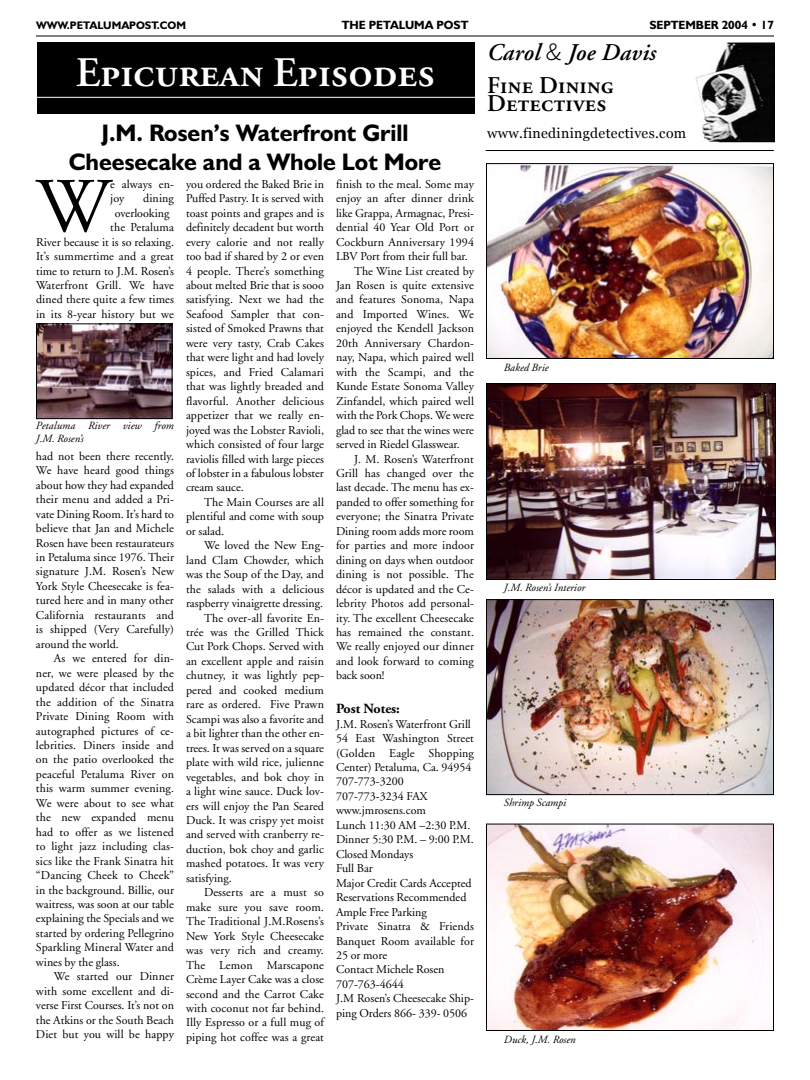
<style>
.page{position:relative;width:810px;height:1080px;background:#fff}
.page>*{position:absolute;margin:0;border:0;box-sizing:border-box;transform-origin:0 0}
.BODY_TEXT_PARAGRAGPH_4{font:77.4px "Adobe Garamond";color:#000}
.t1{font:42px "Adobe Garamond Semibold SC";color:#fff}
._1_Main_headline{font:700 24px "Humanist 521 BT";color:#000}
.t2{font:24px/18px "Adobe Garamond Semibold SC";letter-spacing:.01em;color:#000}
.t3{font:italic 600 24px "Adobe Garamond";letter-spacing:.01em;color:#000}
.t4{font:14px "Georgia";letter-spacing:.025em;color:#000}
.Body_Text{font:700 14px "Adobe Garamond";color:#000}
.Body_Text-2{font:12px/14.5px "Adobe Garamond";color:#000;text-align:justify}
.BODY_TEXT_PARAGRAGPH_4-2{font:12px/14.5px "Adobe Garamond";letter-spacing:.01em;color:#000}
.t5{font:700 12px "Humanist 521 BT";color:#000}
.Body_Text-3{font:italic 11px/13.3px "Adobe Garamond";color:#000}
.t6{font:700 11px "Humanist 521 BT";color:#000}
.s1{font-family:"Humanist 521 BT";font-weight:300}
</style>
<div class="page">
<hr style="left:36px;top:36px;width:738px;height:1px;background:#000">
<div style="left:37px;top:42px;width:438px;height:72px;background:#000"></div>
<img style="left:695px;top:42px;width:80px;height:100px">
<hr style="left:37px;top:97px;width:438px;height:1px;background:#fff">
<hr style="left:486px;top:150px;width:288px;height:1px;background:#000">
<img style="left:488px;top:165px;width:284px;height:192px">
<div style="left:486px;top:163px;width:288px;height:196px;border:1px solid #000"></div>
<img style="left:38px;top:325px;width:133px;height:92px">
<div style="left:36px;top:323px;width:137px;height:96px;border:1px solid #000"></div>
<img style="left:488px;top:601px;width:284px;height:192px">
<div style="left:486px;top:599px;width:288px;height:196px;border:1px solid #000"></div>
<img style="left:488px;top:385px;width:286px;height:193px">
<div style="left:486px;top:383px;width:290px;height:197px;border:1px solid #000"></div>
<img style="left:488px;top:826px;width:284px;height:203px">
<div style="left:486px;top:824px;width:288px;height:207px;border:1px solid #000"></div>
<p class="t6" style="left:36px;top:18px;width:152px">WWW.PETALUMAPOST.COM</p>
<p class="t5" style="left:342px;top:18px;width:128px">THE PETALUMA POST</p>
<p class="t5" style="left:649px;top:18px;width:126px">SEPTEMBER 2004 • 17</p>
<p class="t1" style="left:76px;top:49px;width:361px">Epicurean Episodes</p>
<p class="t3" style="left:487px;top:40px;width:171px">Carol <span class="s1">&amp;</span> Joe Davis</p>
<p class="t2" style="left:487px;top:77px;width:128px">Fine Dining<br>Detectives</p>
<p class="t4" style="left:487px;top:126px;width:201px">www.finediningdetectives.com</p>
<p class="_1_Main_headline" style="left:101px;top:118px;width:309px">J.M. Rosen’s Waterfront Grill</p>
<p class="_1_Main_headline" style="left:69px;top:147px;width:374px">Cheesecake and a Whole Lot More</p>
<p class="Body_Text-2" style="left:186px;top:177px;width:140px">you ordered the Baked Brie in Puffed Pastry. It is served with toast points and grapes and is definitely decadent but worth every calorie and not really too bad if shared by 2 or even 4 people. There’s something about melted Brie that is sooo satisfying. Next we had the Seafood Sampler that con&shy;sisted of Smoked Prawns that were very tasty, Crab Cakes that were light and had lovely spices, and Fried Calamari that was lightly breaded and flavorful. Another delicious appetizer that we really en&shy;joyed was the Lobster Ravioli, which consisted of four large raviolis filled with large pieces of lobster in a fabulous lobster cream sauce.</p>
<p class="Body_Text-2" style="left:186px;top:495px;width:139px;text-indent:18px">The Main Courses are all plentiful and come with soup or salad.</p>
<p class="Body_Text-2" style="left:186px;top:539px;width:140px;text-indent:18px">We loved the New Eng&shy;land Clam Chowder, which was the Soup of the Day, and the salads with a delicious raspberry vinaigrette dressing.</p>
<p class="Body_Text-2" style="left:186px;top:611px;width:140px;text-indent:18px">The over-all favorite En&shy;trée was the Grilled Thick Cut Pork Chops. Served with an excellent apple and raisin chutney, it was lightly pep&shy;pered and cooked medium rare as ordered. Five Prawn Scampi was also a favorite and a bit lighter than the other en&shy;trees. It was served on a square plate with wild rice, julienne vegetables, and bok choy in a light wine sauce. Duck lov&shy;ers will enjoy the Pan Seared Duck. It was crispy yet moist and served with cranberry re&shy;duction, bok choy and garlic mashed potatoes. It was very satisfying.</p>
<p class="Body_Text-2" style="left:186px;top:886px;width:140px;text-indent:18px">Desserts are a must so make sure you save room.<br>The Traditional J.M.Rosens’s New York Style Cheesecake was very rich and creamy.<br>The Lemon Marscapone Crème Layer Cake was a close second and the Carrot Cake with coconut not far behind.<br>Illy Espresso or a full mug of piping hot coffee was a great</p>
<p class="BODY_TEXT_PARAGRAGPH_4" style="left:36px;top:165px;width:76px">W</p>
<p class="BODY_TEXT_PARAGRAGPH_4-2" style="left:110px;top:177px;width:65px">e always en&shy;joy</p>
<p class="Body_Text-2" style="left:336px;top:177px;width:140px">finish to the meal. Some may enjoy an after dinner drink like Grappa, Armagnac, Presi&shy;dential 40 Year Old Port or Cockburn Anniversary 1994<br>LBV Port from their full bar.</p>
<p class="Body_Text-2" style="left:336px;top:264px;width:140px;text-indent:18px">The Wine List created by Jan Rosen is quite extensive and features Sonoma, Napa and Imported Wines. We enjoyed the Kendell Jackson 20th Anniversary Chardon&shy;nay, Napa, which paired well with the Scampi, and the Kunde Estate Sonoma Valley Zinfandel, which paired well with the Pork Chops. We were glad to see that the wines were served in Riedel Glasswear.</p>
<p class="Body_Text-2" style="left:336px;top:452px;width:140px;text-indent:18px">J. M. Rosen’s Waterfront Grill has changed over the last decade. The menu has ex&shy;panded to offer something for everyone; the Sinatra Private Dining room adds more room for parties and more indoor dining on days when outdoor dining is not possible. The décor is updated and the Ce&shy;lebrity Photos add personal&shy;ity. The excellent Cheesecake has remained the constant.<br>We really enjoyed our dinner and look forward to coming back soon!</p>
<p class="Body_Text" style="left:336px;top:701px;width:65px">Post Notes:</p>
<p class="Body_Text-2" style="left:336px;top:717px;width:136px">J.M. Rosen’s Waterfront Grill</p>
<p class="Body_Text-2" style="left:336px;top:731px;width:139px">54 East Washington Street (Golden Eagle Shopping Center) Petaluma, Ca. 94954</p>
<p class="Body_Text-2" style="left:336px;top:775px;width:69px">707-773-3200</p>
<p class="Body_Text-2" style="left:336px;top:789px;width:93px">707-773-3234 FAX</p>
<p class="Body_Text-2" style="left:336px;top:804px;width:91px">www.jmrosens.com</p>
<p class="Body_Text-2" style="left:336px;top:818px;width:136px">Lunch 11:30 AM –2:30 P.M.</p>
<p class="Body_Text-2" style="left:336px;top:833px;width:139px">Dinner 5:30 P.M. – 9:00 P.M.</p>
<p class="Body_Text-2" style="left:336px;top:847px;width:79px">Closed Mondays</p>
<p class="Body_Text-2" style="left:336px;top:861px;width:38px">Full Bar</p>
<p class="Body_Text-2" style="left:336px;top:876px;width:137px">Major Credit Cards Accepted</p>
<p class="Body_Text-2" style="left:336px;top:890px;width:132px">Reservations Recommended</p>
<p class="Body_Text-2" style="left:336px;top:905px;width:92px">Ample Free Parking</p>
<p class="Body_Text-2" style="left:336px;top:919px;width:139px">Private Sinatra &amp; Friends Banquet Room available for 25 or more</p>
<p class="Body_Text-2" style="left:336px;top:963px;width:110px">Contact Michele Rosen</p>
<p class="Body_Text-2" style="left:336px;top:977px;width:69px">707-763-4644</p>
<p class="Body_Text-2" style="left:336px;top:992px;width:140px">J.M Rosen’s Cheesecake Ship&shy;ping Orders 866- 339- 0506</p>
<p class="BODY_TEXT_PARAGRAGPH_4-2" style="left:143px;top:191px;width:32px">dining</p>
<p class="BODY_TEXT_PARAGRAGPH_4-2" style="left:115px;top:206px;width:56px">overlooking</p>
<p class="BODY_TEXT_PARAGRAGPH_4-2" style="left:110px;top:220px;width:65px">the Petaluma</p>
<p class="BODY_TEXT_PARAGRAGPH_4-2" style="left:36px;top:235px;width:140px">River because it is so relaxing.</p>
<p class="BODY_TEXT_PARAGRAGPH_4-2" style="left:36px;top:249px;width:139px">It’s summertime and a great</p>
<p class="BODY_TEXT_PARAGRAGPH_4-2" style="left:36px;top:264px;width:139px">time to return to J.M. Rosen’s</p>
<p class="BODY_TEXT_PARAGRAGPH_4-2" style="left:36px;top:278px;width:140px">Waterfront Grill. We have</p>
<p class="BODY_TEXT_PARAGRAGPH_4-2" style="left:36px;top:293px;width:140px">dined there quite a few times</p>
<p class="BODY_TEXT_PARAGRAGPH_4-2" style="left:36px;top:307px;width:139px">in its 8-year history but we</p>
<p class="Body_Text-3" style="left:504px;top:361px;width:46px">Baked Brie</p>
<p class="Body_Text-3" style="left:36px;top:419px;width:140px">Petaluma River view from<br>J.M. Rosen’s</p>
<p class="BODY_TEXT_PARAGRAGPH_4-2" style="left:36px;top:449px;width:140px;text-align:justify">had not been there recently.<br>We have heard good things about how they had expanded their menu and added a Pri&shy;vate Dining Room. It’s hard to believe that Jan and Michele Rosen have been restaurateurs in Petaluma since 1976. Their signature J.M. Rosen’s New York Style Cheesecake is fea&shy;tured here and in many other California restaurants and is shipped (Very Carefully) around the world.</p>
<p class="Body_Text-2" style="left:36px;top:651px;width:140px;text-indent:18px">As we entered for din&shy;ner, we were pleased by the updated décor that included the addition of the Sinatra Private Dining Room with autographed pictures of ce&shy;lebrities. Diners inside and on the patio overlooked the peaceful Petaluma River on this warm summer evening.<br>We were about to see what the new expanded menu had to offer as we listened to light jazz including clas&shy;sics like the Frank Sinatra hit “Dancing Cheek to Cheek” in the background. Billie, our waitress, was soon at our table explaining the Specials and we started by ordering Pellegrino Sparkling Mineral Water and wines by the glass.</p>
<p class="Body_Text-2" style="left:36px;top:970px;width:140px;text-indent:18px">We started our Dinner with some excellent and di&shy;verse First Courses. It’s not on the Atkins or the South Beach Diet but you will be happy</p>
<p class="Body_Text-3" style="left:504px;top:581px;width:83px">J.M. Rosen’s Interior</p>
<p class="Body_Text-3" style="left:504px;top:796px;width:64px">Shrimp Scampi</p>
<p class="Body_Text-3" style="left:504px;top:1033px;width:73px">Duck, J.M. Rosen</p>
</div>
